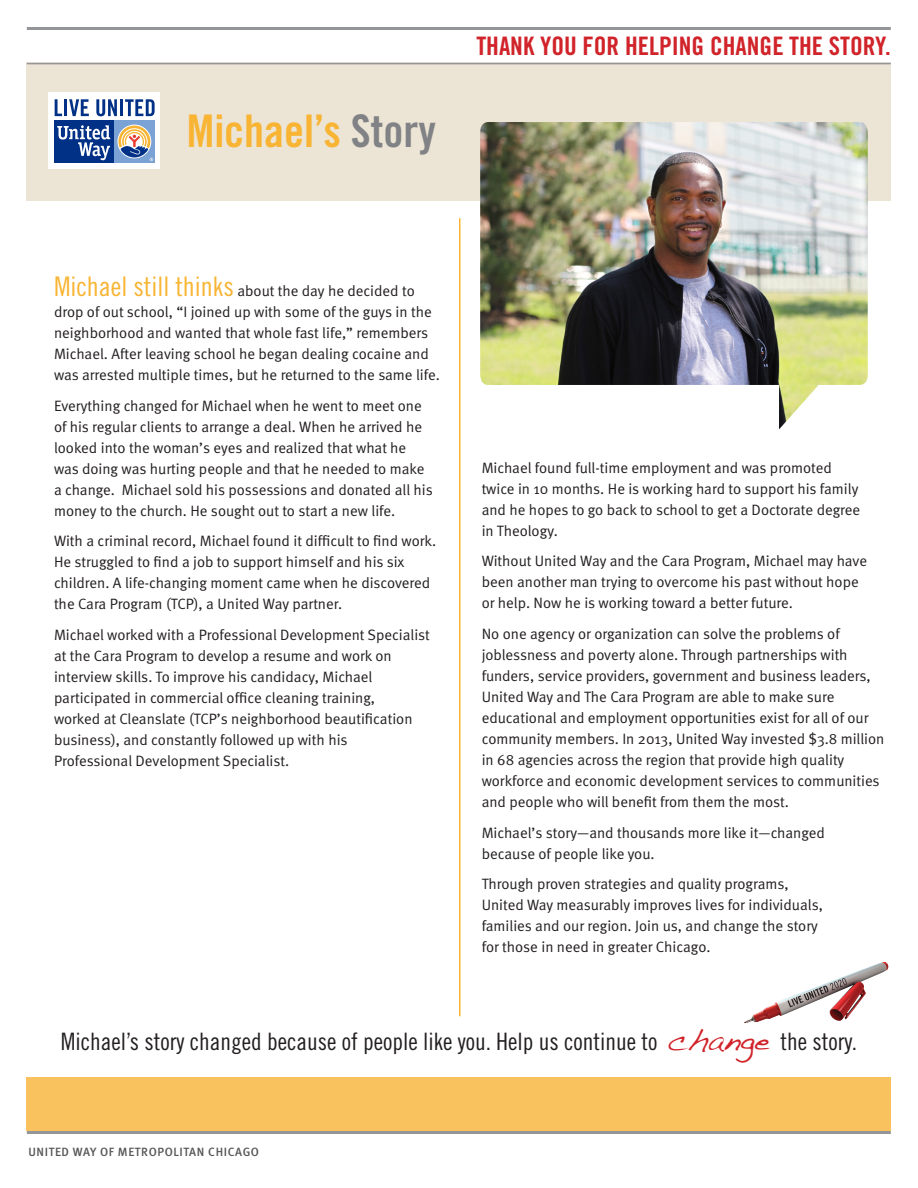
<style>
.page{position:relative;width:918px;height:1188px;background:#fff}
.page>*{position:absolute;margin:0;border:0;box-sizing:border-box;transform-origin:0 0}
.t1{font:45px "Trade Gothic Bold Cond Twenty";color:#f8b432}
.t2{font:25.5px "Trade Gothic Bold Cond Twenty";color:#d1232a}
.t3{font:24px "Trade Gothic Cond Eighteen";color:#231f20}
.t4{font:15px/21px "Meta Normal";color:#231f20}
.t5{font:12px "Meta Medium LF";letter-spacing:.05em;color:#57585a}
.s1{color:#808285}
.s2{font-family:"Trade Gothic Cond Eighteen";font-size:27px;color:#f8b432}
.s3{font-family:"Dakota";font-size:27px;color:#d1232a}
</style>
<div class="page">
<div style="left:27px;top:1077px;width:864px;height:54px;background:#fac25e"></div>
<div style="left:27px;top:63px;width:864px;height:138px;background:#ece4d5"></div>
<hr style="left:27px;top:27px;width:864px;height:3px;background:#939598">
<hr style="left:27px;top:63px;width:864px;height:1px;background:#939598">
<hr style="left:27px;top:1131px;width:864px;height:3px;background:#939598">
<div style="left:49px;top:93px;width:111px;height:76px;background:#fff"></div>
<svg style="left:54px;top:120px;width:101px;height:1px"></svg>
<div style="left:114px;top:121px;width:41px;height:42px;background:#7ba2d4"></div>
<svg style="left:117px;top:125px;width:34px;height:33px"></svg>
<div style="left:54px;top:121px;width:60px;height:42px;background:#003186"></div>
<svg style="left:57px;top:125px;width:53px;height:35px"></svg>
<svg style="left:118px;top:126px;width:35px;height:35px"></svg>
<svg style="left:55px;top:99px;width:7px;height:17px"></svg>
<hr style="left:64px;top:99px;width:3px;height:17px;background:#003186">
<svg style="left:69px;top:99px;width:20px;height:17px"></svg>
<svg style="left:96px;top:99px;width:21px;height:17px"></svg>
<hr style="left:120px;top:99px;width:3px;height:17px;background:#003186">
<svg style="left:125px;top:99px;width:30px;height:17px"></svg>
<hr style="left:459px;top:218px;width:1px;height:798px;background:#f8b432">
<img style="left:744px;top:962px;width:137px;height:61px">
<svg style="left:787px;top:978px;width:60px;height:29px"></svg>
<img style="left:480px;top:122px;width:388px;height:307px">
<p class="t1" style="left:187px;top:104px;width:251px">Michael’s <span class="s1">Story</span></p>
<p class="t2" style="left:476px;top:31px;width:416px">THANK YOU FOR HELPING CHANGE THE STORY.</p>
<p class="t4" style="left:54px;top:280px;width:388px"><span class="s2">Michael still thinks</span> about the day he decided to drop of out school, “I joined up with some of the guys in the neighborhood and wanted that whole fast life,” remembers Michael. After leaving school he began dealing cocaine and was arrested multiple times, but he returned to the same life.</p>
<p class="t4" style="left:54px;top:395px;width:380px">Everything changed for Michael when he went to meet one of his regular clients to arrange a deal. When he arrived he looked into the woman’s eyes and realized that what he was doing was hurting people and that he needed to make a change. Michael sold his possessions and donated all his money to the church. He sought out to start a new life.</p>
<p class="t4" style="left:54px;top:530px;width:384px">With a criminal record, Michael found it difficult to find work.<br>He struggled to find a job to support himself and his six children. A life-changing moment came when he discovered the Cara Program (TCP), a United Way partner.</p>
<p class="t4" style="left:54px;top:624px;width:377px">Michael worked with a Professional Development Specialist at the Cara Program to develop a resume and work on interview skills. To improve his candidacy, Michael participated in commercial office cleaning training,<br>worked at Cleanslate (TCP’s neighborhood beautification business), and constantly followed up with his<br>Professional Development Specialist.</p>
<p class="t4" style="left:482px;top:457px;width:380px">Michael found full-time employment and was promoted twice in 10 months. He is working hard to support his family and he hopes to go back to school to get a Doctorate degree in Theology.</p>
<p class="t4" style="left:482px;top:550px;width:387px">Without United Way and the Cara Program, Michael may have been another man trying to overcome his past without hope or help. Now he is working toward a better future.</p>
<p class="t4" style="left:482px;top:623px;width:404px">No one agency or organization can solve the problems of joblessness and poverty alone. Through partnerships with funders, service providers, government and business leaders, United Way and The Cara Program are able to make sure educational and employment opportunities exist for all of our community members. In 2013, United Way invested $3.8 million in 68 agencies across the region that provide high quality workforce and economic development services to communities and people who will benefit from them the most.</p>
<p class="t4" style="left:482px;top:822px;width:345px">Michael’s story—and thousands more like it—changed because of people like you.</p>
<p class="t4" style="left:482px;top:874px;width:343px">Through proven strategies and quality programs, United Way measurably improves lives for individuals, families and our region. Join us, and change the story for those in need in greater Chicago.</p>
<p class="t3" style="left:61px;top:1027px;width:798px">Michael’s story changed because of people like you. Help us continue to <span class="s3">change</span> the story.</p>
<p class="t5" style="left:28px;top:1145px;width:232px">UNITED WAY OF METROPOLITAN CHICAGO</p>
</div>
